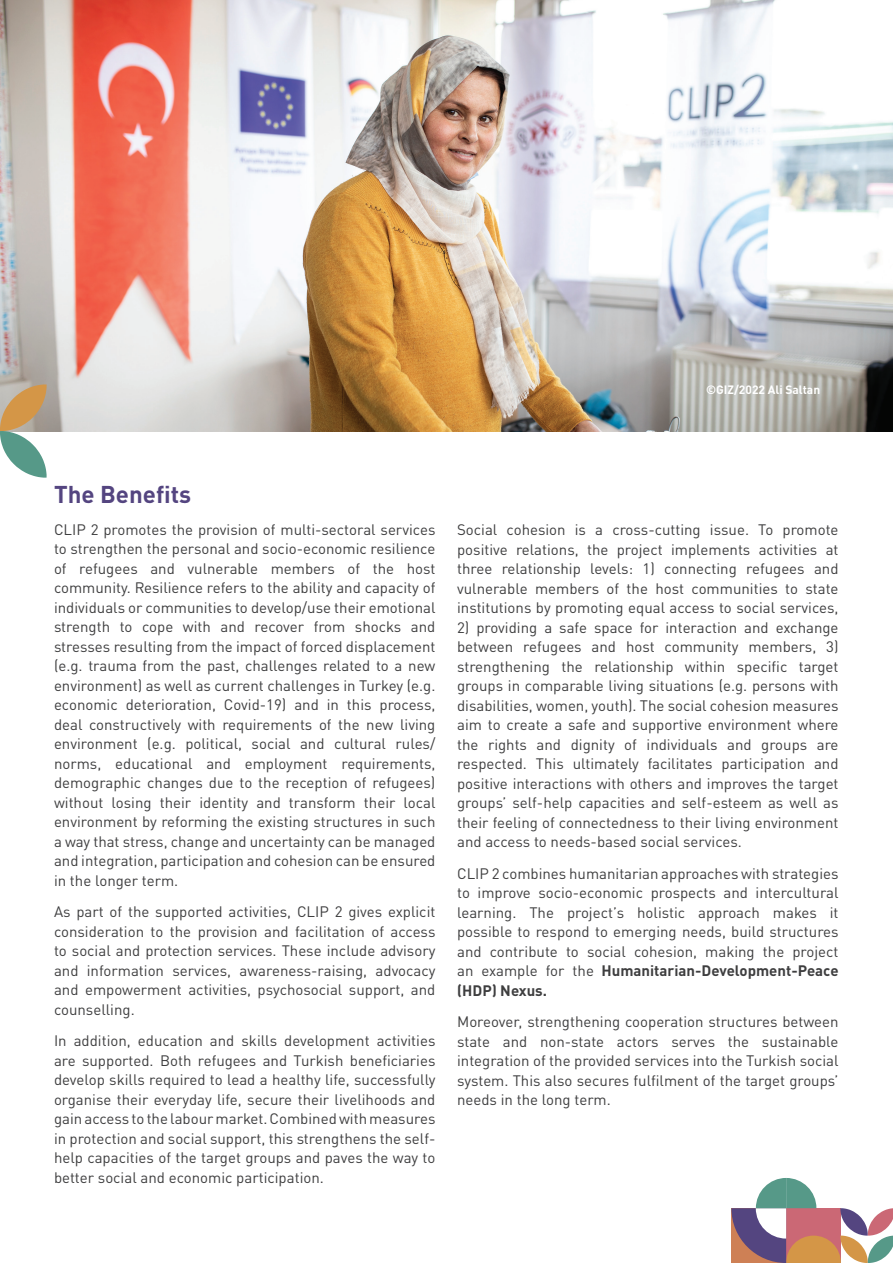
<style>
.page{position:relative;width:893px;height:1263px;background:#fff}
.page>*{position:absolute;margin:0;border:0;box-sizing:border-box;transform-origin:0 0}
.t1{font:700 24px "DIN Pro";color:#544580}
.t2{font:15px/19.5px "DIN Pro";color:#3e3e3f;text-align:justify}
.t3{font:700 12px "DIN Pro";color:#fff}
.s1{font-weight:700}
</style>
<div class="page">
<img style="left:0;top:0;width:893px;height:431px">
<svg style="left:731px;top:1178px;width:162px;height:85px"></svg>
<svg style="left:0;top:384px;width:47px;height:94px"></svg>
<p class="t3" style="left:706px;top:380px;width:116px">©GIZ/2022 Ali Saltan</p>
<h1 class="t1" style="left:54px;top:476px;width:139px">The Benefits</h1>
<p class="t2" style="left:54px;top:518px;width:383px">CLIP 2 promotes the provision of multi-sectoral services to strengthen the personal and socio-economic resilience of refugees and vulnerable members of the host community. Resilience refers to the ability and capacity of individuals or communities to develop/use their emotional strength to cope with and recover from shocks and stresses resulting from the impact of forced displacement (e.g. trauma from the past, challenges related to a new environment) as well as current challenges in Turkey (e.g. economic deterioration, Covid-19) and in this process, deal constructively with requirements of the new living environment (e.g. political, social and cultural rules/ norms, educational and employment requirements, demographic changes due to the reception of refugees) without losing their identity and transform their local environment by reforming the existing structures in such a way that stress, change and uncertainty can be managed and integration, participation and cohesion can be ensured in the longer term.</p>
<p class="t2" style="left:54px;top:901px;width:383px">As part of the supported activities, CLIP 2 gives explicit consideration to the provision and facilitation of access to social and protection services. These include advisory and information services, awareness-raising, advocacy and empowerment activities, psychosocial support, and counselling.</p>
<p class="t2" style="left:54px;top:1030px;width:383px">In addition, education and skills development activities are supported. Both refugees and Turkish beneficiaries develop skills required to lead a healthy life, successfully organise their everyday life, secure their livelihoods and gain access to the labour market. Combined with measures in protection and social support, this strengthens the self&shy;help capacities of the target groups and paves the way to better social and economic participation.</p>
<p class="t2" style="left:457px;top:519px;width:383px">Social cohesion is a cross-cutting issue. To promote positive relations, the project implements activities at three relationship levels: 1) connecting refugees and vulnerable members of the host communities to state institutions by promoting equal access to social services,</p>
<p class="t2" style="left:457px;top:617px;width:383px">2) providing a safe space for interaction and exchange between refugees and host community members, 3) strengthening the relationship within specific target groups in comparable living situations (e.g. persons with disabilities, women, youth). The social cohesion measures aim to create a safe and supportive environment where the rights and dignity of individuals and groups are respected. This ultimately facilitates participation and positive interactions with others and improves the target groups’ self-help capacities and self-esteem as well as their feeling of connectedness to their living environment and access to needs-based social services.</p>
<p class="t2" style="left:457px;top:863px;width:383px">CLIP 2 combines humanitarian approaches with strategies to improve socio-economic prospects and intercultural learning. The project’s holistic approach makes it possible to respond to emerging needs, build structures and contribute to social cohesion, making the project an example for the <span class="s1">Humanitarian-Development-Peace (HDP) Nexus.</span></p>
<p class="t2" style="left:457px;top:1011px;width:383px">Moreover, strengthening cooperation structures between state and non-state actors serves the sustainable integration of the provided services into the Turkish social system. This also secures fulfilment of the target groups’ needs in the long term.</p>
</div>
